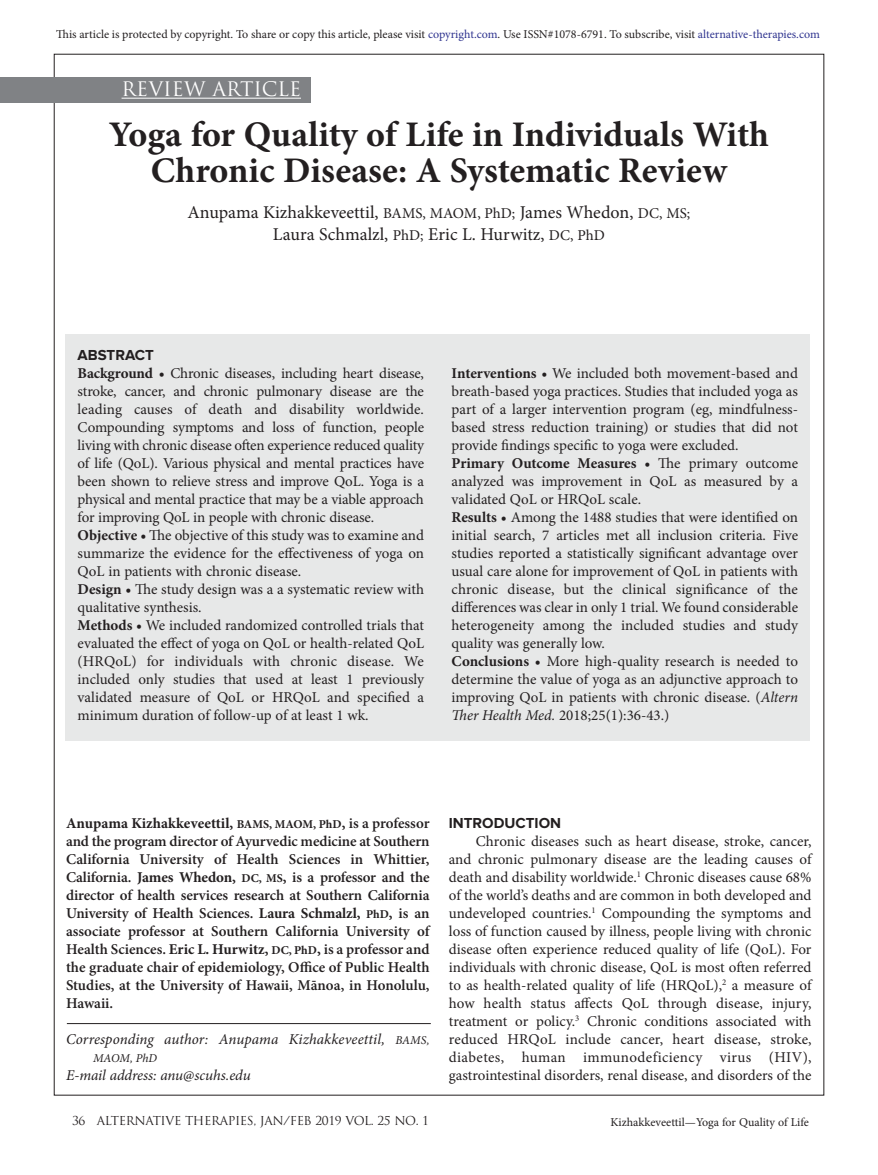
<style>
.page{position:relative;width:878px;height:1175px;background:#fff}
.page>*{position:absolute;margin:0;border:0;box-sizing:border-box;transform-origin:0 0}
.t1{font:700 36px/36px "Minion Pro";color:#231f20;text-align:center}
.t2{font:19.5px "Trajan Pro";color:#fff}
.t3{font:18px/21.6px "Minion Pro";color:#231f20;text-align:center}
.t4{font:15px/18px "Minion Pro";letter-spacing:-.005em;color:#231f20}
.t5{font:600 15px/18px "Minion Pro";letter-spacing:-.005em;color:#231f20;text-align:justify}
.t6{font:italic 15px "Minion Pro";color:#231f20}
.t7{font:700 15px "Proxima Nova";color:#231f20}
.t8{font:12px "Minion Pro";color:#231f20}
.t9{font:12px "Trajan Pro";letter-spacing:-.03em;color:#231f20}
.t10{font:italic 12px "Minion Pro";letter-spacing:-.005em;color:#231f20}
.s1{color:#2f348f}
.s2{font-size:15px}
.s3{font-weight:700}
.s4{font-style:italic}
.s5{font-weight:700;font-size:12px}
.s6{font-size:12px}
</style>
<div class="page">
<div style="left:0;top:77px;width:311px;height:25px;background:#808285"></div>
<hr style="left:121px;top:98px;width:180px;height:1px;background:#fff">
<div style="left:66px;top:334px;width:744px;height:406px;background:#e7e8e8"></div>
<hr style="left:67px;top:1023px;width:364px;height:1px;background:#231f20">
<p class="t8" style="left:56px;top:26px;width:765px">This article is protected by copyright. To share or copy this article, please visit <span class="s1">copyright.com</span>. Use ISSN#1078-6791. To subscribe, visit <span class="s1">alternative-therapies.com</span></p>
<h2 class="t2" style="left:121px;top:77px;width:181px">REVIEW ARTICLE</h2>
<h1 class="t1" style="left:109px;top:116px;width:661px">Yoga for Quality of Life in Individuals With<br>Chronic Disease: A Systematic Review</h1>
<p class="t3" style="left:187px;top:202px;width:504px">Anupama Kizhakkeveettil, <span class="s2">BAMS, MAOM, PhD;</span> James Whedon, <span class="s2">DC, MS;<br></span>Laura Schmalzl, <span class="s2">PhD;</span> Eric L. Hurwitz, <span class="s2">DC, PhD</span></p>
<p class="t7" style="left:78px;top:346px;width:78px">ABSTRACT</p>
<p class="t4" style="left:78px;top:364px;width:348px"><span class="s3">Background •</span> Chronic diseases, including heart disease, stroke, cancer, and chronic pulmonary disease are the leading causes of death and disability worldwide.<br>Compounding symptoms and loss of function, people living with chronic disease often experience reduced quality of life (QoL). Various physical and mental practices have been shown to relieve stress and improve QoL. Yoga is a physical and mental practice that may be a viable approach for improving QoL in people with chronic disease.<br><span class="s3">Objective •</span> The objective of this study was to examine and summarize the evidence for the effectiveness of yoga on QoL in patients with chronic disease.<br><span class="s3">Design •</span> The study design was a a systematic review with qualitative synthesis.<br><span class="s3">Methods •</span> We included randomized controlled trials that evaluated the effect of yoga on QoL or health-related QoL (HRQoL) for individuals with chronic disease. We included only studies that used at least 1 previously validated measure of QoL or HRQoL and specified a minimum duration of follow-up of at least 1 wk.</p>
<p class="t4" style="left:451px;top:364px;width:348px"><span class="s3">Interventions •</span> We included both movement-based and breath-based yoga practices. Studies that included yoga as part of a larger intervention program (eg, mindfulness&shy;based stress reduction training) or studies that did not provide findings specific to yoga were excluded.<br><span class="s3">Primary Outcome Measures •</span> The primary outcome analyzed was improvement in QoL as measured by a validated QoL or HRQoL scale.<br><span class="s3">Results •</span> Among the 1488 studies that were identified on initial search, 7 articles met all inclusion criteria. Five studies reported a statistically significant advantage over usual care alone for improvement of QoL in patients with chronic disease, but the clinical significance of the differences was clear in only 1 trial. We found considerable heterogeneity among the included studies and study quality was generally low.<br><span class="s3">Conclusions •</span> More high-quality research is needed to determine the value of yoga as an adjunctive approach to improving QoL in patients with chronic disease. (<span class="s4">Altern Ther Health Med.</span> 2018;25(1):36-43.)</p>
<p class="t5" style="left:66px;top:814px;width:365px"><span class="s3">Anupama Kizhakkeveettil,</span> <span class="s5">BAMS, MAOM, PhD</span><span class="s3">,</span> is a professor and the program director of Ayurvedic medicine at Southern California University of Health Sciences in Whittier, California. <span class="s3">James Whedon,</span> <span class="s5">DC, MS</span><span class="s3">,</span> is a professor and the director of health services research at Southern California University of Health Sciences. <span class="s3">Laura Schmalzl,</span> <span class="s5">PhD</span><span class="s3">,</span> is an associate professor at Southern California University of Health Sciences. <span class="s3">Eric L. Hurwitz,</span> <span class="s5">DC, PhD</span><span class="s3">,</span> is a professor and the graduate chair of epidemiology, Office of Public Health Studies, at the University of Hawaii, Mānoa, in Honolulu, Hawaii.</p>
<p class="t6" style="left:66px;top:1029px;width:365px">Corresponding author: Anupama Kizhakkeveettil, <span class="s6">BAMS,</span></p>
<p class="t10" style="left:93px;top:1050px;width:65px">MAOM, PhD</p>
<p class="t6" style="left:66px;top:1065px;width:186px">E-mail address: anu@scuhs.edu</p>
<p class="t7" style="left:449px;top:814px;width:114px">INTRODUCTION</p>
<p class="t4" style="left:449px;top:832px;width:364px;text-align:justify;text-indent:27px">Chronic diseases such as heart disease, stroke, cancer, and chronic pulmonary disease are the leading causes of death and disability worldwide.<sup>1</sup> Chronic diseases cause 68% of the world’s deaths and are common in both developed and undeveloped countries.<sup>1</sup> Compounding the symptoms and loss of function caused by illness, people living with chronic disease often experience reduced quality of life (QoL). For individuals with chronic disease, QoL is most often referred to as health-related quality of life (HRQoL),<sup>2</sup> a measure of how health status affects QoL through disease, injury, treatment or policy.<sup>3</sup> Chronic conditions associated with reduced HRQoL include cancer, heart disease, stroke, diabetes, human immunodeficiency virus (HIV), gastrointestinal disorders, renal disease, and disorders of the</p>
<p class="t9" style="left:72px;top:1113px;width:358px">36 ALTERNATIVE THERAPIES, JAN/FEB 2019 VOL. 25 NO. 1</p>
<p class="t8" style="left:610px;top:1114px;width:200px">Kizhakkeveettil—Yoga for Quality of Life</p>
</div>
